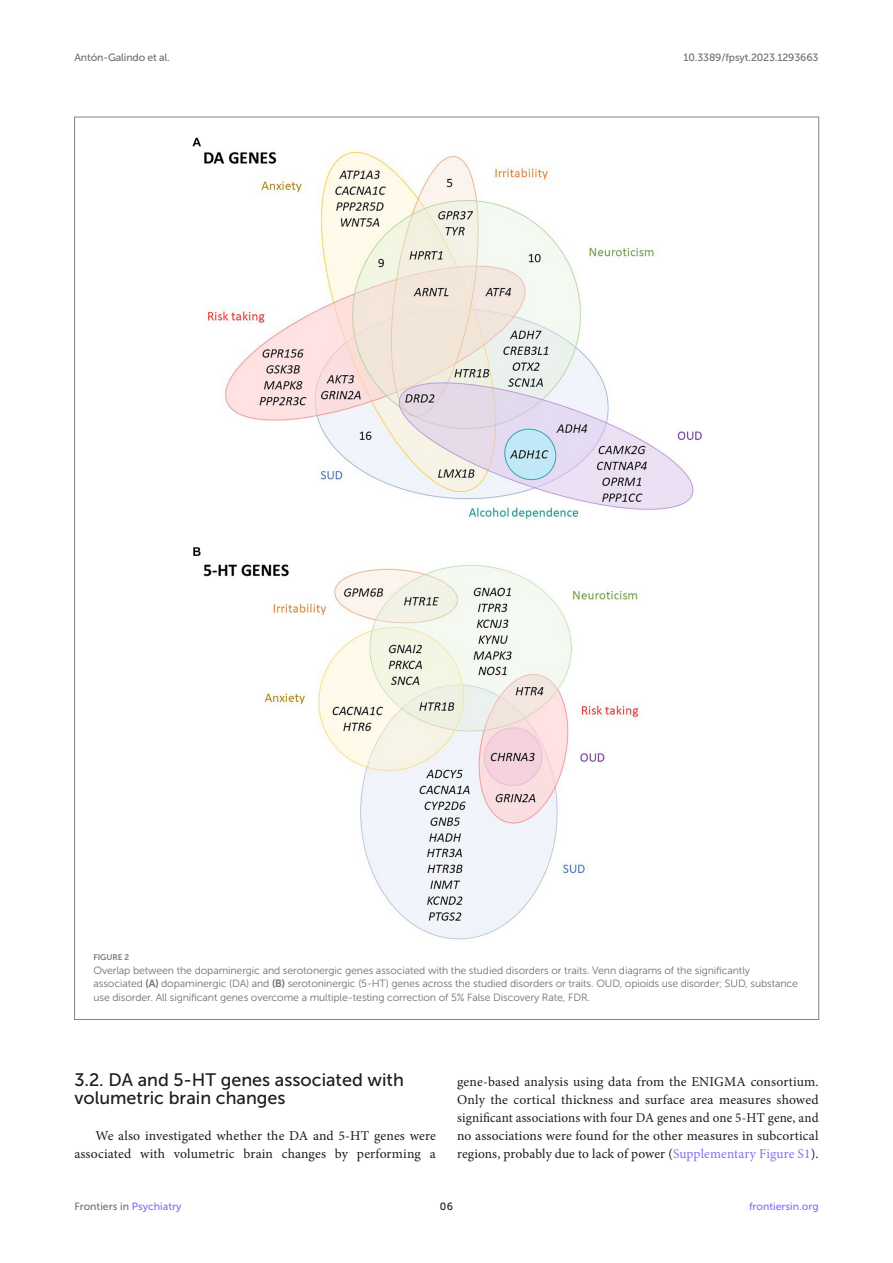
<style>
.page{position:relative;width:893px;height:1263px;background:#fff}
.page>*{position:absolute;margin:0;border:0;box-sizing:border-box;transform-origin:0 0}
.HEAD_2{font:18px/18px "Museo Sans 500";color:#1b1c1b}
.TEXT_FLUSH{font:13.5px/18px "Minion Pro";letter-spacing:.01em;color:#1b1c1b;text-align:right}
.FIG_LEG{font:10.5px/13.5px "Museo Sans 300";letter-spacing:-.01em;color:#706f70}
.t1{font:10.5px "Museo Sans 500";letter-spacing:-.015em;color:#706f70}
.t2{font:10.5px "Museo Sans 500";color:#856df0}
.t3{font:10.5px "Museo Sans 500";color:#1b1c1b}
.FIG_HD{font:8.25px "Museo Sans 700";letter-spacing:-.01em;color:#7e7f7f}
.s1{font-family:"Museo Sans 700"}
.s2{color:#856df0}
</style>
<div class="page">
<img style="left:192px;top:137px;width:510px;height:803px">
<p class="t1" style="left:74px;top:51px;width:97px">Antón-Galindo et al.</p>
<p class="t1" style="left:684px;top:51px;width:136px">10.3389/fpsyt.2023.1293663</p>
<p class="FIG_HD" style="left:94px;top:953px;width:37px">FIGURE 2</p>
<p class="FIG_LEG" style="left:94px;top:963px;width:706px">Overlap between the dopaminergic and serotonergic genes associated with the studied disorders or traits. Venn diagrams of the significantly associated <span class="s1">(A)</span> dopaminergic (DA) and <span class="s1">(B)</span> serotoninergic (5-HT) genes across the studied disorders or traits. OUD, opioids use disorder; SUD, substance use disorder. All significant genes overcome a multiple-testing correction of 5% False Discovery Rate, FDR.</p>
<p class="HEAD_2" style="left:74px;top:1071px;width:331px">3.2. DA and 5-HT genes associated with volumetric brain changes</p>
<p class="TEXT_FLUSH" style="left:74px;top:1127px;width:363px">We also investigated whether the DA and 5-HT genes were associated with volumetric brain changes by performing a</p>
<p class="TEXT_FLUSH" style="left:457px;top:1073px;width:363px;text-align:justify">gene-based analysis using data from the ENIGMA consortium.<br>Only the cortical thickness and surface area measures showed significant associations with four DA genes and one 5-HT gene, and no associations were found for the other measures in subcortical regions, probably due to lack of power (<span class="s2">Supplementary Figure S1</span>).</p>
<p class="t1" style="left:74px;top:1200px;width:109px">Frontiers in <span class="s2">Psychiatry</span></p>
<p class="t3" style="left:440px;top:1200px;width:15px">06</p>
<p class="t2" style="left:749px;top:1200px;width:71px">frontiersin.org</p>
</div>
